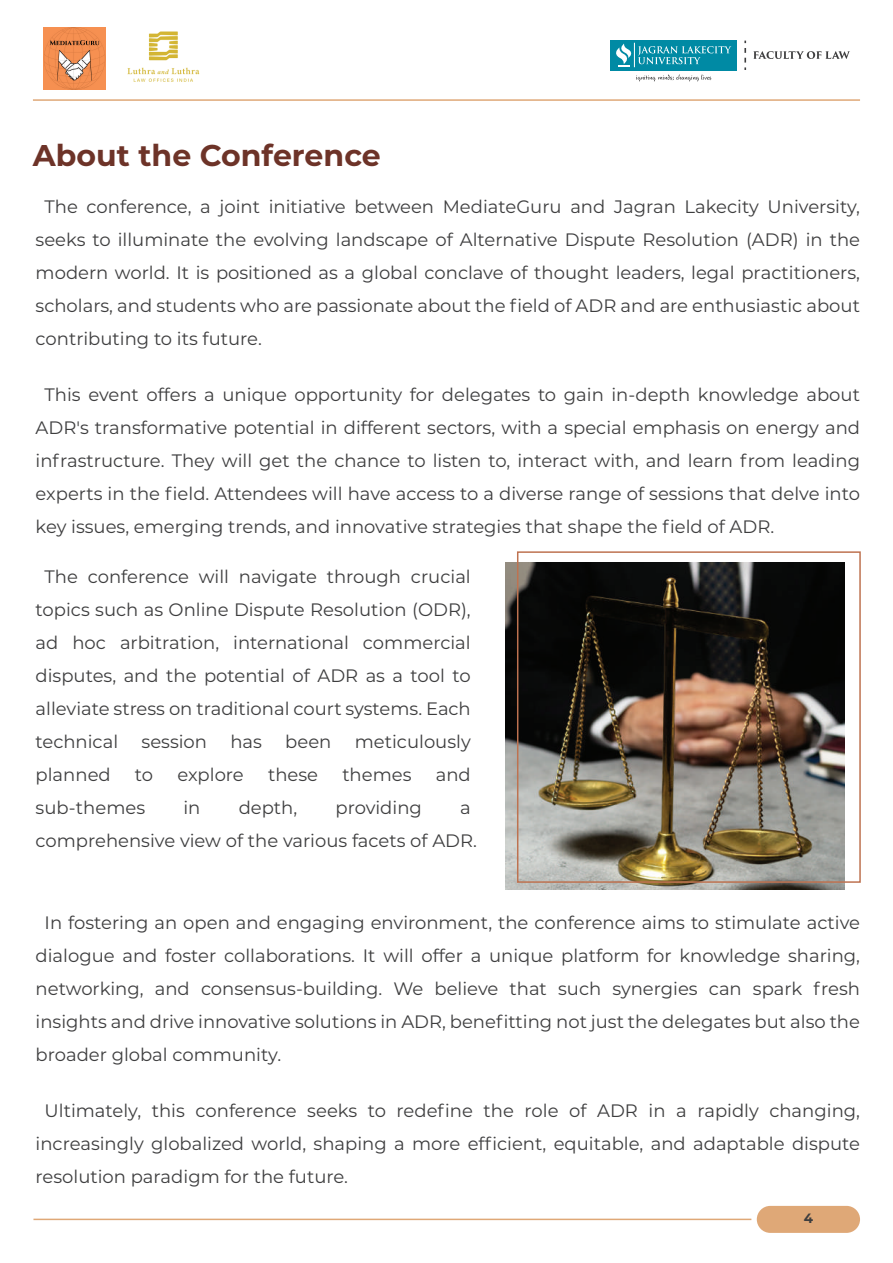
<style>
.page{position:relative;width:893px;height:1263px;background:#fff}
.page>*{position:absolute;margin:0;border:0;box-sizing:border-box;transform-origin:0 0}
.t1{font:700 30px "Montserrat";color:#6d3328}
.t2{font:18px/33px "Montserrat";color:#3e3e3f;text-align:justify}
.t3{font:700 13.5px "Montserrat";color:#3e3e3f}
</style>
<div class="page">
<img style="left:44px;top:28px;width:61px;height:61px">
<img style="left:127px;top:31px;width:73px;height:51px">
<svg style="left:636px;top:74px;width:75px;height:7px"></svg>
<div style="left:611px;top:40px;width:126px;height:30px;background:#008aa4"></div>
<svg style="left:616px;top:43px;width:115px;height:24px"></svg>
<svg style="left:753px;top:51px;width:97px;height:8px"></svg>
<svg style="left:744px;top:41px;width:2px;height:29px"></svg>
<div style="left:757px;top:1206px;width:103px;height:27px;background:#dfa877;border-radius:14px"></div>
<hr style="left:33px;top:1218px;width:718px;height:2px;background:#dfa877">
<hr style="left:33px;top:99px;width:827px;height:2px;background:#dfa877">
<img style="left:506px;top:562px;width:339px;height:328px">
<div style="left:517px;top:551px;width:344px;height:332px;border:2px solid #be7250"></div>
<h1 class="t1" style="left:33px;top:134px;width:349px">About the Conference</h1>
<p class="t2" style="left:36px;top:190px;width:826px;text-indent:9px">The conference, a joint initiative between MediateGuru and Jagran Lakecity University, seeks to illuminate the evolving landscape of Alternative Dispute Resolution (ADR) in the modern world. It is positioned as a global conclave of thought leaders, legal practitioners, scholars, and students who are passionate about the field of ADR and are enthusiastic about contributing to its future.</p>
<p class="t2" style="left:36px;top:377px;width:826px;text-indent:9px">This event offers a unique opportunity for delegates to gain in-depth knowledge about ADR's transformative potential in different sectors, with a special emphasis on energy and infrastructure. They will get the chance to listen to, interact with, and learn from leading experts in the field. Attendees will have access to a diverse range of sessions that delve into key issues, emerging trends, and innovative strategies that shape the field of ADR.</p>
<p class="t2" style="left:36px;top:560px;width:437px;text-indent:9px">The conference will navigate through crucial topics such as Online Dispute Resolution (ODR), ad hoc arbitration, international commercial disputes, and the potential of ADR as a tool to alleviate stress on traditional court systems. Each technical</p>
<p class="t2" style="left:142px;top:725px;width:67px">session</p>
<p class="t2" style="left:230px;top:725px;width:33px">has</p>
<p class="t2" style="left:285px;top:725px;width:48px">been</p>
<p class="t2" style="left:355px;top:725px;width:118px">meticulously</p>
<p class="t2" style="left:36px;top:758px;width:77px">planned</p>
<p class="t2" style="left:135px;top:758px;width:20px">to</p>
<p class="t2" style="left:177px;top:758px;width:68px">explore</p>
<p class="t2" style="left:268px;top:758px;width:52px">these</p>
<p class="t2" style="left:342px;top:758px;width:71px">themes</p>
<p class="t2" style="left:436px;top:758px;width:37px">and</p>
<p class="t2" style="left:36px;top:791px;width:111px">sub-themes</p>
<p class="t2" style="left:183px;top:791px;width:19px">in</p>
<p class="t2" style="left:239px;top:791px;width:60px">depth,</p>
<p class="t2" style="left:335px;top:791px;width:88px">providing</p>
<p class="t2" style="left:36px;top:791px;width:443px;text-indent:425px">a comprehensive view of the various facets of ADR.</p>
<p class="t2" style="left:36px;top:905px;width:826px;text-indent:9px">In fostering an open and engaging environment, the conference aims to stimulate active dialogue and foster collaborations. It will offer a unique platform for knowledge sharing, networking, and consensus-building. We believe that such synergies can spark fresh insights and drive innovative solutions in ADR, benefitting not just the delegates but also the broader global community.</p>
<p class="t2" style="left:36px;top:1093px;width:826px;text-indent:9px">Ultimately, this conference seeks to redefine the role of ADR in a rapidly changing, increasingly globalized world, shaping a more efficient, equitable, and adaptable dispute resolution paradigm for the future.</p>
<p class="t3" style="left:804px;top:1209px;width:11px">4</p>
</div>
